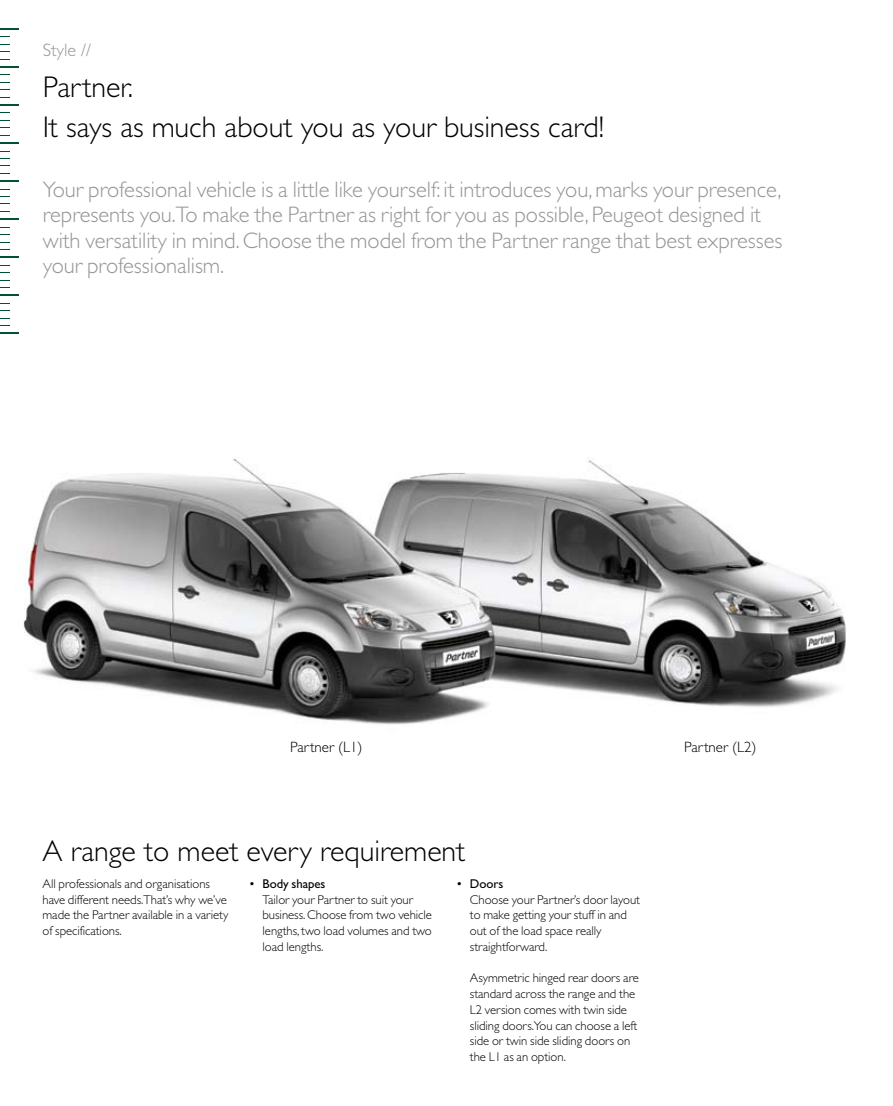
<style>
.page{position:relative;width:893px;height:1106px;background:#fff}
.page>*{position:absolute;margin:0;border:0;box-sizing:border-box;transform-origin:0 0}
.t1{font:300 30px/40.5px "Gill Sans";color:#000}
.t2{font:300 22.5px/25.5px "Gill Sans";color:#939598}
.t3{font:300 18px "Gill Sans";color:#939598}
.t4{font:300 15px "Gill Sans";color:#000}
.t5{font:300 12.75px/15.8px "Gill Sans";color:#000}
.t6{font:12.75px "Gill Sans";color:#000}
</style>
<div class="page">
<img style="left:23px;top:458px;width:823px;height:267px">
<svg style="left:0;top:180px;width:18px;height:2px"></svg>
<svg style="left:0;top:218px;width:18px;height:2px"></svg>
<svg style="left:0;top:256px;width:18px;height:2px"></svg>
<svg style="left:0;top:294px;width:18px;height:2px"></svg>
<svg style="left:0;top:332px;width:18px;height:2px"></svg>
<svg style="left:0;top:28px;width:18px;height:2px"></svg>
<svg style="left:0;top:66px;width:18px;height:2px"></svg>
<svg style="left:0;top:104px;width:18px;height:2px"></svg>
<svg style="left:0;top:142px;width:18px;height:2px"></svg>
<h3 class="t3" style="left:43px;top:40px;width:50px">Style //</h3>
<h1 class="t1" style="left:43px;top:67px;width:563px">Partner.<br>It says as much about you as your business card!</h1>
<p class="t2" style="left:43px;top:177px;width:741px">Your professional vehicle is a little like yourself: it introduces you, marks your presence, represents you.To make the Partner as right for you as possible, Peugeot designed it with versatility in mind. Choose the model from the Partner range that best expresses your professionalism.</p>
<p class="t4" style="left:290px;top:738px;width:74px">Partner (L1)</p>
<p class="t4" style="left:684px;top:738px;width:74px">Partner (L2)</p>
<h1 class="t1" style="left:43px;top:831px;width:424px">A range to meet every requirement</h1>
<p class="t5" style="left:43px;top:876px;width:187px">All professionals and organisations have different needs.That’s why we’ve made the Partner available in a variety of specifications.</p>
<p class="t6" style="left:250px;top:876px;width:77px">• Body shapes</p>
<p class="t5" style="left:263px;top:891px;width:171px">Tailor your Partner to suit your business. Choose from two vehicle lengths, two load volumes and two load lengths.</p>
<p class="t6" style="left:457px;top:876px;width:48px">• Doors</p>
<p class="t5" style="left:470px;top:891px;width:172px">Choose your Partner’s door layout to make getting your stuff in and out of the load space really straightforward.</p>
<p class="t5" style="left:470px;top:970px;width:171px">Asymmetric hinged rear doors are standard across the range and the<br>L2 version comes with twin side sliding doors.You can choose a left side or twin side sliding doors on the L1 as an option.</p>
</div>
